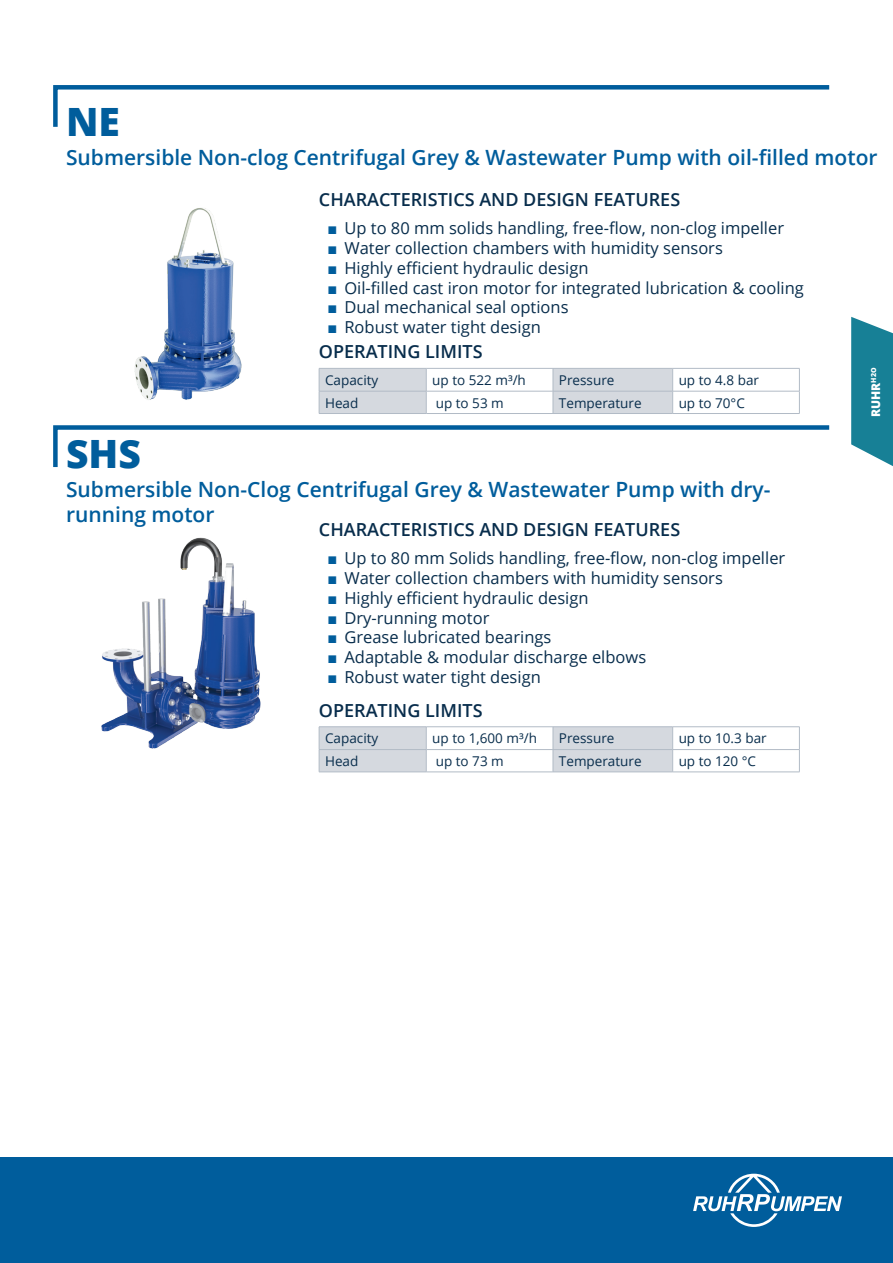
<style>
.page{position:relative;width:893px;height:1263px;background:#fff}
.page>*{position:absolute;margin:0;border:0;box-sizing:border-box;transform-origin:0 0}
.Heading_1_-_pump_models{font:800 39px "Open Sans";color:#005d9c}
.Heading_2_-_Pump_description{font:600 21px/25.2px "Open Sans";color:#005d9c}
.Heading_3_-_OL___APP{font:600 18px "Open Sans";color:#082d4c}
.t1{font:16.5px "Open Sans";color:#082d4c}
.Paragraph_-_RP_At_a_Glance{font:13.5px "Open Sans";color:#082d4c}
.t2{font:800 12px "Open Sans";color:#fff}
.s1{font-family:"Arial";font-weight:900;color:#005d9c}
</style>
<div class="page">
<svg style="left:851px;top:317px;width:42px;height:149px;background:#3590a3"></svg>
<svg style="left:53px;top:85px;width:777px;height:42px"></svg>
<svg style="left:53px;top:425px;width:777px;height:43px"></svg>
<div style="left:0;top:1157px;width:893px;height:106px;background:#005d9c"></div>
<svg style="left:693px;top:1174px;width:149px;height:53px"></svg>
<svg style="left:319px;top:368px;width:481px;height:45px"></svg>
<hr style="left:319px;top:413px;width:107px;height:1px;background:#b2bbc6">
<hr style="left:426px;top:413px;width:127px;height:1px;background:#b2bbc6">
<hr style="left:553px;top:413px;width:120px;height:1px;background:#b2bbc6">
<hr style="left:673px;top:413px;width:127px;height:1px;background:#b2bbc6">
<hr style="left:319px;top:726px;width:107px;height:1px;background:#b2bbc6">
<hr style="left:426px;top:726px;width:127px;height:1px;background:#b2bbc6">
<hr style="left:553px;top:726px;width:120px;height:1px;background:#b2bbc6">
<hr style="left:673px;top:726px;width:127px;height:1px;background:#b2bbc6">
<svg style="left:319px;top:727px;width:481px;height:45px"></svg>
<hr style="left:319px;top:772px;width:107px;height:1px;background:#b2bbc6">
<hr style="left:426px;top:772px;width:127px;height:1px;background:#b2bbc6">
<hr style="left:553px;top:772px;width:120px;height:1px;background:#b2bbc6">
<hr style="left:673px;top:772px;width:127px;height:1px;background:#b2bbc6">
<img style="left:134px;top:208px;width:108px;height:192px">
<img style="left:101px;top:537px;width:160px;height:212px">
<p class="Heading_1_-_pump_models" style="left:66px;top:92px;width:55px">NE</p>
<p class="Heading_2_-_Pump_description" style="left:66px;top:145px;width:813px">Submersible Non-clog Centrifugal Grey &amp; Wastewater Pump with oil-filled motor</p>
<p class="Heading_3_-_OL___APP" style="left:319px;top:187px;width:363px">CHARACTERISTICS AND DESIGN FEATURES</p>
<p class="t1" style="left:327px;top:217px;width:458px"><span class="s1">■</span> Up to 80 mm solids handling, free-flow, non-clog impeller</p>
<p class="t1" style="left:327px;top:237px;width:397px"><span class="s1">■</span> Water collection chambers with humidity sensors</p>
<p class="t1" style="left:327px;top:256px;width:263px"><span class="s1">■</span> Highly efficient hydraulic design</p>
<p class="t1" style="left:327px;top:276px;width:478px"><span class="s1">■</span> Oil-filled cast iron motor for integrated lubrication &amp; cooling</p>
<p class="t1" style="left:327px;top:296px;width:243px"><span class="s1">■</span> Dual mechanical seal options</p>
<p class="t1" style="left:327px;top:316px;width:215px"><span class="s1">■</span> Robust water tight design</p>
<p class="Heading_3_-_OL___APP" style="left:319px;top:339px;width:165px">OPERATING LIMITS</p>
<p class="Heading_1_-_pump_models" style="left:66px;top:424px;width:76px">SHS</p>
<p class="Paragraph_-_RP_At_a_Glance" style="left:325px;top:371px;width:55px">Capacity</p>
<p class="Paragraph_-_RP_At_a_Glance" style="left:432px;top:371px;width:95px">up to 522 m³/h</p>
<p class="Paragraph_-_RP_At_a_Glance" style="left:559px;top:371px;width:57px">Pressure</p>
<p class="Paragraph_-_RP_At_a_Glance" style="left:679px;top:371px;width:82px">up to 4.8 bar</p>
<p class="Paragraph_-_RP_At_a_Glance" style="left:325px;top:393px;width:35px">Head</p>
<p class="Paragraph_-_RP_At_a_Glance" style="left:436px;top:393px;width:70px">up to 53 m</p>
<p class="Paragraph_-_RP_At_a_Glance" style="left:559px;top:393px;width:84px">Temperature</p>
<p class="Paragraph_-_RP_At_a_Glance" style="left:679px;top:393px;width:68px">up to 70°C</p>
<p class="Heading_2_-_Pump_description" style="left:66px;top:476px;width:706px">Submersible Non-Clog Centrifugal Grey &amp; Wastewater Pump with dry&shy;running motor</p>
<p class="Heading_3_-_OL___APP" style="left:319px;top:517px;width:363px">CHARACTERISTICS AND DESIGN FEATURES</p>
<p class="t1" style="left:327px;top:547px;width:459px"><span class="s1">■</span> Up to 80 mm Solids handling, free-flow, non-clog impeller</p>
<p class="t1" style="left:327px;top:567px;width:397px"><span class="s1">■</span> Water collection chambers with humidity sensors</p>
<p class="t1" style="left:327px;top:586px;width:263px"><span class="s1">■</span> Highly efficient hydraulic design</p>
<p class="t1" style="left:327px;top:606px;width:163px"><span class="s1">■</span> Dry-running motor</p>
<p class="t1" style="left:327px;top:626px;width:225px"><span class="s1">■</span> Grease lubricated bearings</p>
<p class="t1" style="left:327px;top:646px;width:320px"><span class="s1">■</span> Adaptable &amp; modular discharge elbows</p>
<p class="t1" style="left:327px;top:666px;width:215px"><span class="s1">■</span> Robust water tight design</p>
<p class="Heading_3_-_OL___APP" style="left:319px;top:698px;width:165px">OPERATING LIMITS</p>
<p class="Paragraph_-_RP_At_a_Glance" style="left:325px;top:729px;width:55px">Capacity</p>
<p class="Paragraph_-_RP_At_a_Glance" style="left:432px;top:729px;width:106px">up to 1,600 m³/h</p>
<p class="Paragraph_-_RP_At_a_Glance" style="left:559px;top:729px;width:57px">Pressure</p>
<p class="Paragraph_-_RP_At_a_Glance" style="left:679px;top:729px;width:90px">up to 10.3 bar</p>
<p class="Paragraph_-_RP_At_a_Glance" style="left:325px;top:752px;width:35px">Head</p>
<p class="Paragraph_-_RP_At_a_Glance" style="left:436px;top:752px;width:70px">up to 73 m</p>
<p class="Paragraph_-_RP_At_a_Glance" style="left:559px;top:752px;width:84px">Temperature</p>
<p class="Paragraph_-_RP_At_a_Glance" style="left:679px;top:752px;width:79px">up to 120 °C</p>
<p class="t2" style="left:867px;top:417px;width:51px;rotate:-90deg">RUHR<sup>H2O</sup></p>
</div>
